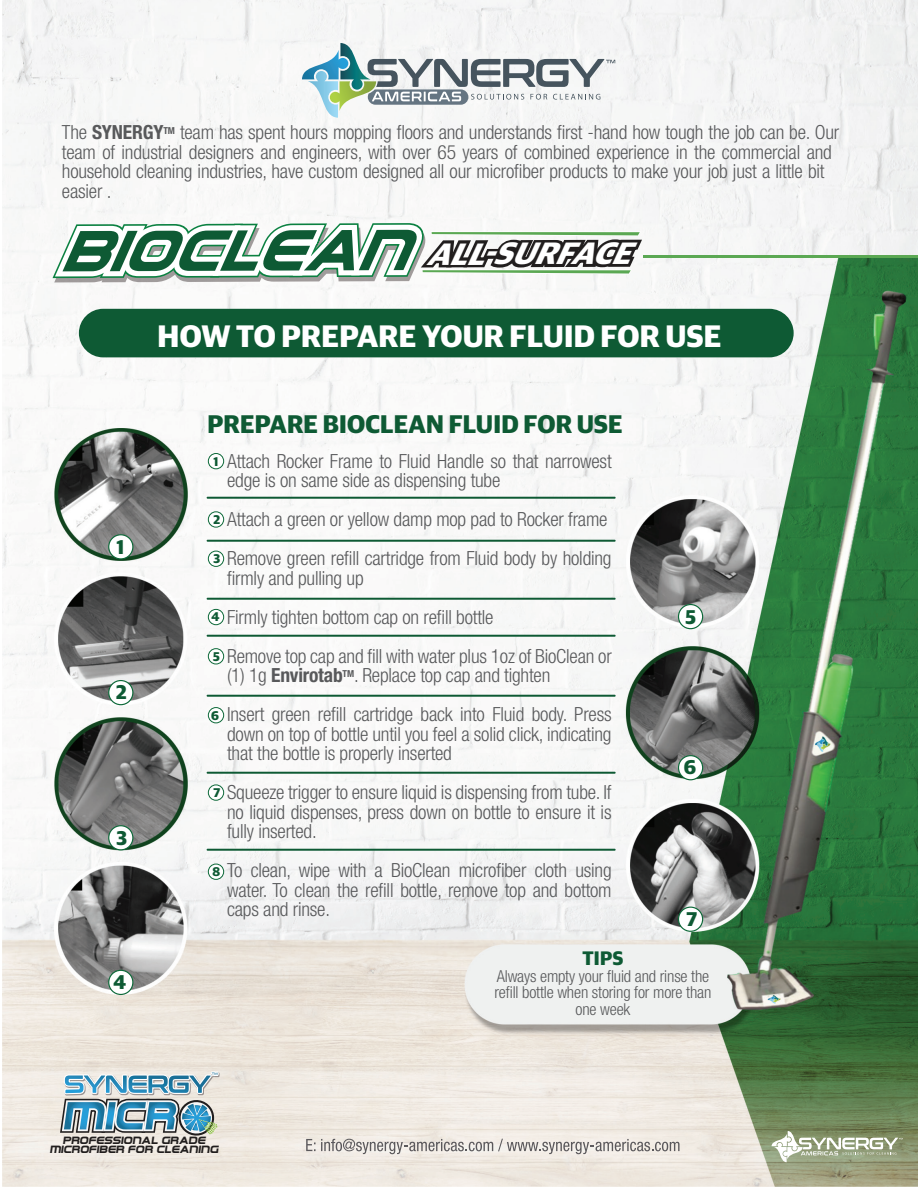
<style>
.page{position:relative;width:918px;height:1188px;background:#fff}
.page>*{position:absolute;margin:0;border:0;box-sizing:border-box;transform-origin:0 0}
.t1{font:700 31.2px "Guardian Sans";letter-spacing:.01em;color:#fff}
.t2{font:italic 700 30.9px "Guardian Sans";color:#fff;scale:1.04 1}
.t3{font:700 25.65px "Guardian Sans";letter-spacing:.01em;color:#0e5a34}
.t4{font:700 19.95px "Guardian Sans";color:#0e5a34}
.t5{font:700 19.65px "Guardian Sans";color:#0e5a34}
.t6{font:300 condensed 19.5px/19.5px "Helvetica Neue LT Std";letter-spacing:-.01em;color:#58595b}
.t7{font:300 condensed 16.5px/16.5px "Helvetica Neue LT Std";letter-spacing:-.01em;color:#58595b;text-align:center}
.t8{font:700 12.75px "Guardian Sans";color:#0e5a34}
.t9{font:italic 11.55px/9.6px "Omega Flight Semi";letter-spacing:.01em;color:#211e1e;text-align:center}
.s1{font-weight:700}
.s2{font-family:"Omega Flight";font-weight:400;font-size:62.85px;color:#71ceec}
.s3{font-family:"Omega Flight";font-weight:400;font-size:62.85px;color:#0e5a34}
</style>
<div class="page">
<img style="left:2px;top:0;width:916px;height:1187px">
<hr style="left:207px;top:497px;width:409px;height:2px;background:#0e5a34">
<hr style="left:207px;top:540px;width:409px;height:2px;background:#0e5a34">
<hr style="left:207px;top:598px;width:409px;height:2px;background:#0e5a34">
<hr style="left:207px;top:635px;width:409px;height:2px;background:#0e5a34">
<hr style="left:207px;top:695px;width:409px;height:2px;background:#0e5a34">
<hr style="left:207px;top:772px;width:409px;height:2px;background:#0e5a34">
<hr style="left:207px;top:849px;width:409px;height:2px;background:#0e5a34">
<div style="left:208px;top:453px;width:16px;height:16px;background:#fff;border-radius:50%"></div>
<div style="left:208px;top:453px;width:16px;height:16px;border:1px solid #0d6939;border-radius:50%"></div>
<div style="left:208px;top:512px;width:16px;height:15px;background:#fff;border-radius:50%"></div>
<div style="left:208px;top:511px;width:16px;height:17px;border:1px solid #0d6939;border-radius:50%"></div>
<div style="left:208px;top:551px;width:16px;height:15px;background:#fff;border-radius:50%"></div>
<div style="left:208px;top:551px;width:16px;height:16px;border:1px solid #0d6939;border-radius:50%"></div>
<div style="left:208px;top:609px;width:16px;height:16px;background:#fff;border-radius:50%"></div>
<div style="left:208px;top:609px;width:16px;height:16px;border:1px solid #0d6939;border-radius:50%"></div>
<div style="left:208px;top:649px;width:16px;height:15px;background:#fff;border-radius:50%"></div>
<div style="left:208px;top:648px;width:16px;height:16px;border:1px solid #0d6939;border-radius:50%"></div>
<div style="left:208px;top:708px;width:16px;height:15px;background:#fff;border-radius:50%"></div>
<div style="left:208px;top:707px;width:16px;height:16px;border:1px solid #0d6939;border-radius:50%"></div>
<div style="left:208px;top:785px;width:16px;height:15px;background:#fff;border-radius:50%"></div>
<div style="left:208px;top:785px;width:16px;height:16px;border:1px solid #0d6939;border-radius:50%"></div>
<div style="left:208px;top:864px;width:16px;height:15px;background:#fff;border-radius:50%"></div>
<div style="left:208px;top:864px;width:16px;height:16px;border:1px solid #0d6939;border-radius:50%"></div>
<div style="left:109px;top:535px;width:24px;height:24px;background:#fff;border-radius:50%"></div>
<div style="left:108px;top:534px;width:25px;height:25px;border:1px solid #0d6939;border-radius:50%"></div>
<div style="left:109px;top:681px;width:24px;height:24px;background:#fff;border-radius:50%"></div>
<div style="left:108px;top:680px;width:25px;height:25px;border:1px solid #0d6939;border-radius:50%"></div>
<div style="left:109px;top:826px;width:24px;height:24px;background:#fff;border-radius:50%"></div>
<div style="left:108px;top:825px;width:25px;height:25px;border:1px solid #0d6939;border-radius:50%"></div>
<div style="left:679px;top:605px;width:24px;height:24px;background:#fff;border-radius:50%"></div>
<div style="left:678px;top:604px;width:25px;height:25px;border:1px solid #0d6939;border-radius:50%"></div>
<div style="left:679px;top:756px;width:24px;height:24px;background:#fff;border-radius:50%"></div>
<div style="left:678px;top:755px;width:25px;height:25px;border:1px solid #0d6939;border-radius:50%"></div>
<div style="left:679px;top:907px;width:24px;height:24px;background:#fff;border-radius:50%"></div>
<div style="left:678px;top:907px;width:25px;height:25px;border:1px solid #0d6939;border-radius:50%"></div>
<div style="left:109px;top:970px;width:24px;height:24px;background:#fff;border-radius:50%"></div>
<div style="left:108px;top:970px;width:25px;height:25px;border:1px solid #0d6939;border-radius:50%"></div>
<div style="left:79px;top:309px;width:715px;height:48px;background:#0e5a34;border-radius:24px"></div>
<svg style="left:302px;top:43px;width:313px;height:75px"></svg>
<svg style="left:772px;top:1131px;width:131px;height:31px"></svg>
<hr style="left:643px;top:255px;width:275px;height:3px;background:#5ba853">
<svg style="left:42px;top:211px;width:605px;height:78px"></svg>
<svg style="left:56px;top:1026px;width:164px;height:117px"></svg>
<svg style="left:306px;top:1139px;width:374px;height:15px"></svg>
<p class="t6" style="left:62px;top:123px;width:779px">The <span class="s1">SYNERGY</span><sup>TM</sup> team has spent hours mopping floors and understands first -hand how tough the job can be. Our team of industrial designers and engineers, with over 65 years of combined experience in the commercial and household cleaning industries, have custom designed all our microfiber products to make your job just a little bit easier .</p>
<h2 class="t2" style="left:60px;top:230px;width:567px"><span class="s2">B</span><span class="s3">bIO CL EA N</span> ALL-SURFACE</h2>
<p class="t4" style="left:117px;top:532px;width:9px">1</p>
<p class="t4" style="left:116px;top:677px;width:12px">2</p>
<p class="t4" style="left:117px;top:823px;width:12px">3</p>
<p class="t4" style="left:114px;top:967px;width:14px">4</p>
<h1 class="t1" style="left:158px;top:313px;width:565px">HOW TO PREPARE YOUR FLUID FOR USE</h1>
<h3 class="t3" style="left:207px;top:405px;width:417px">PREPARE BIOCLEAN FLUID FOR USE</h3>
<p class="t8" style="left:213px;top:452px;width:6px">1</p>
<p class="t6" style="left:227px;top:451px;width:386px">Attach Rocker Frame to Fluid Handle so that narrowest edge is on same side as dispensing tube</p>
<p class="t6" style="left:227px;top:500px;width:386px;line-height:39px">Attach a green or yellow damp mop pad to Rocker frame<br>Remove green refill cartridge from Fluid body by holding</p>
<p class="t6" style="left:227px;top:558px;width:386px;line-height:39px">firmly and pulling up<br>Firmly tighten bottom cap on refill bottle<br>Remove top cap and fill with water plus 1oz of BioClean or</p>
<p class="t6" style="left:227px;top:656px;width:386px;line-height:39px">(1) 1g <span class="s1">Envirotab</span><sup>TM</sup>. Replace top cap and tighten<br>Insert green refill cartridge back into Fluid body. Press</p>
<p class="t6" style="left:227px;top:724px;width:386px">down on top of bottle until you feel a solid click, indicating that the bottle is properly inserted</p>
<p class="t6" style="left:227px;top:783px;width:386px;text-align:justify">Squeeze trigger to ensure liquid is dispensing from tube. If no liquid dispenses, press down on bottle to ensure it is fully inserted.</p>
<p class="t6" style="left:227px;top:861px;width:386px;text-align:justify">To clean, wipe with a BioClean microfiber cloth using water. To clean the refill bottle, remove top and bottom caps and rinse.</p>
<p class="t8" style="left:213px;top:510px;width:8px">2</p>
<p class="t8" style="left:213px;top:549px;width:8px">3</p>
<p class="t8" style="left:212px;top:608px;width:10px">4</p>
<p class="t8" style="left:213px;top:647px;width:8px">5</p>
<p class="t8" style="left:211px;top:706px;width:9px">6</p>
<p class="t8" style="left:213px;top:783px;width:8px">7</p>
<p class="t8" style="left:212px;top:862px;width:9px">8</p>
<p class="t5" style="left:582px;top:944px;width:42px">TIPS</p>
<p class="t4" style="left:685px;top:602px;width:12px">5</p>
<p class="t4" style="left:684px;top:752px;width:14px">6</p>
<p class="t4" style="left:686px;top:904px;width:12px">7</p>
<p class="t7" style="left:495px;top:968px;width:218px">Always empty your fluid and rinse the refill bottle when storing for more than one week</p>
<p class="t9" style="left:50px;top:1135px;width:170px">PROFESSIONAL GRADE<br>MICROFIBER FOR CLEANING</p>
</div>
